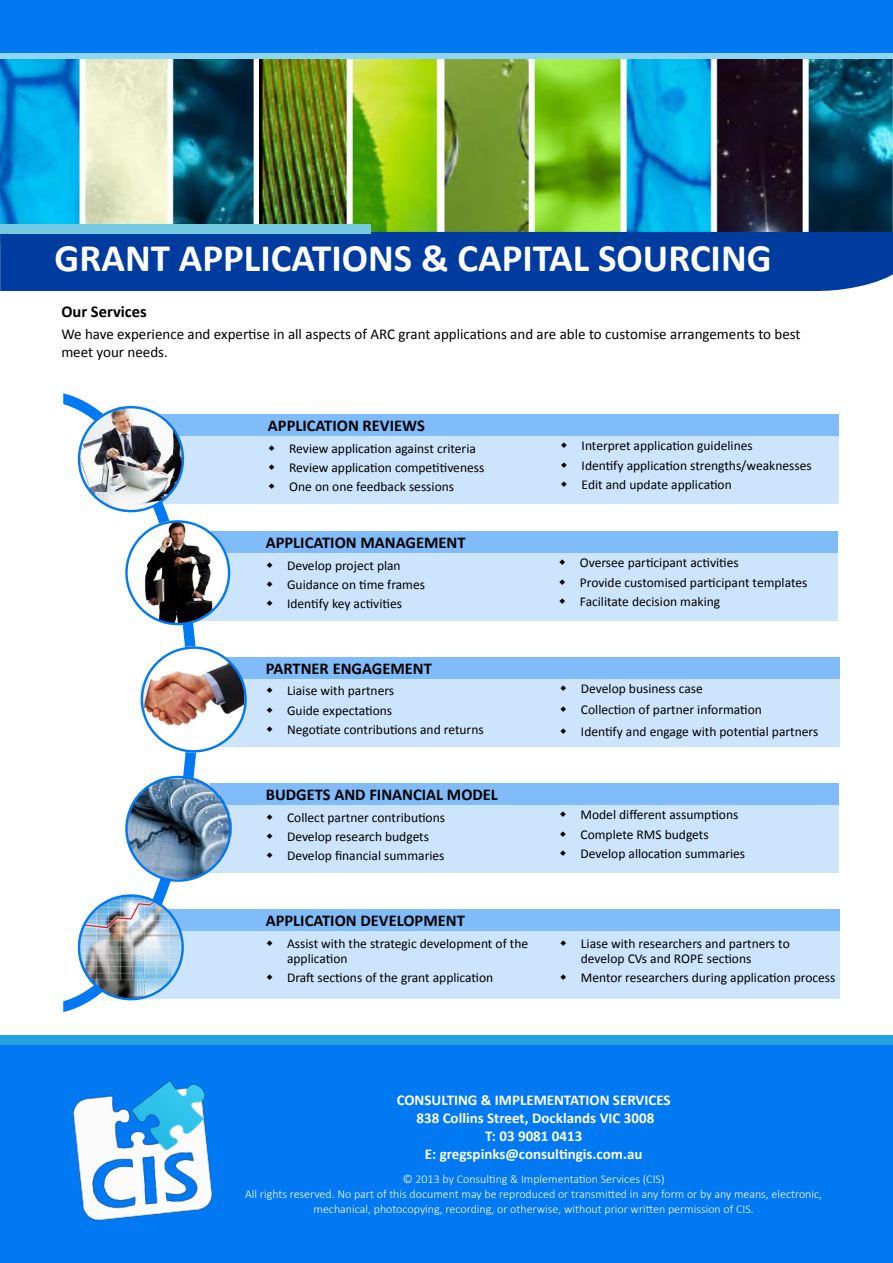
<style>
.page{position:relative;width:893px;height:1263px;background:#fff}
.page>*{position:absolute;margin:0;border:0;box-sizing:border-box;transform-origin:0 0}
.t1{font:700 39px "Calibri";color:#fff}
.t2{font:700 16.5px "Calibri";color:#000}
.t3{font:15px/18px "Calibri";color:#000}
.t4{font:700 15px "Calibri";color:#fff}
.t5{font:13.5px "Calibri";color:#000}
.t6{font:300 12px/15px "Calibri";color:#fff;text-align:center}
</style>
<div class="page">
<img style="left:621px;top:58px;width:272px;height:174px">
<img style="left:0;top:58px;width:260px;height:166px">
<img style="left:260px;top:58px;width:361px;height:174px">
<div style="left:0;top:232px;width:893px;height:59px;background:#003b9f"></div>
<div style="left:0;top:1035px;width:893px;height:10px;background:#26a2e0"></div>
<div style="left:0;top:1045px;width:893px;height:218px;background:#0079f2"></div>
<img style="left:73px;top:1080px;width:140px;height:141px">
<div style="left:0;top:0;width:893px;height:56px;background:#0079f2"></div>
<div style="left:144px;top:415px;width:695px;height:89px;background:#cce4fc"></div>
<div style="left:157px;top:415px;width:682px;height:21px;background:#80bcf9"></div>
<div style="left:198px;top:531px;width:640px;height:90px;background:#cce4fc"></div>
<div style="left:210px;top:531px;width:628px;height:22px;background:#80bcf9"></div>
<div style="left:215px;top:657px;width:625px;height:89px;background:#cce4fc"></div>
<div style="left:227px;top:657px;width:613px;height:21px;background:#80bcf9"></div>
<div style="left:198px;top:783px;width:641px;height:90px;background:#cce4fc"></div>
<div style="left:210px;top:783px;width:629px;height:22px;background:#80bcf9"></div>
<div style="left:145px;top:910px;width:695px;height:89px;background:#cce4fc"></div>
<div style="left:158px;top:910px;width:682px;height:21px;background:#80bcf9"></div>
<svg style="left:63px;top:393px;width:140px;height:619px"></svg>
<img style="left:80px;top:405px;width:103px;height:107px">
<div style="left:78px;top:406px;width:106px;height:106px;border:2px solid #0079f2;border-radius:50%"></div>
<svg style="left:139px;top:646px;width:106px;height:106px"></svg>
<img style="left:139px;top:658px;width:105px;height:89px">
<div style="left:141px;top:646px;width:106px;height:106px;border:2px solid #0079f2;border-radius:50%"></div>
<img style="left:126px;top:778px;width:106px;height:101px">
<div style="left:125px;top:776px;width:106px;height:106px;border:2px solid #0079f2;border-radius:50%"></div>
<img style="left:78px;top:896px;width:104px;height:103px;border-radius:52px">
<div style="left:78px;top:894px;width:106px;height:106px;border:2px solid #0079f2;border-radius:50%"></div>
<svg style="left:126px;top:520px;width:103px;height:104px"></svg>
<img style="left:137px;top:520px;width:79px;height:104px">
<div style="left:125px;top:520px;width:105px;height:105px;border:2px solid #0079f2;border-radius:50%"></div>
<div style="left:0;top:53px;width:893px;height:5px;background:#90d6f3"></div>
<div style="left:0;top:224px;width:371px;height:10px;background:#74c9e0"></div>
<p class="t1" style="left:55px;top:233px;width:718px">GRANT APPLICATIONS &amp; CAPITAL SOURCING</p>
<p class="t2" style="left:61px;top:301px;width:87px">Our Services</p>
<p class="t3" style="left:61px;top:325px;width:741px">We have experience and expertise in all aspects of ARC grant applications and are able to customise arrangements to best meet your needs.</p>
<p class="t2" style="left:268px;top:415px;width:158px">APPLICATION REVIEWS</p>
<p class="t5" style="left:289px;top:440px;width:188px">Review application against criteria</p>
<p class="t5" style="left:289px;top:459px;width:197px">Review application competitiveness</p>
<p class="t5" style="left:289px;top:478px;width:166px">One on one feedback sessions</p>
<p class="t2" style="left:266px;top:532px;width:201px">APPLICATION MANAGEMENT</p>
<p class="t5" style="left:287px;top:556px;width:115px">Develop project plan</p>
<p class="t5" style="left:287px;top:576px;width:139px">Guidance on time frames</p>
<p class="t5" style="left:287px;top:595px;width:116px">Identify key activities</p>
<p class="t2" style="left:266px;top:658px;width:168px">PARTNER ENGAGEMENT</p>
<p class="t5" style="left:287px;top:682px;width:109px">Liaise with partners</p>
<p class="t5" style="left:287px;top:701px;width:107px">Guide expectations</p>
<p class="t5" style="left:287px;top:721px;width:198px">Negotiate contributions and returns</p>
<p class="t2" style="left:266px;top:784px;width:234px">BUDGETS AND FINANCIAL MODEL</p>
<p class="t5" style="left:287px;top:808px;width:160px">Collect partner contributions</p>
<p class="t5" style="left:287px;top:828px;width:144px">Develop research budgets</p>
<p class="t5" style="left:287px;top:847px;width:159px">Develop financial summaries</p>
<p class="t2" style="left:266px;top:910px;width:201px">APPLICATION DEVELOPMENT</p>
<p class="t5" style="left:287px;top:935px;width:243px">Assist with the strategic development of the</p>
<p class="t5" style="left:287px;top:950px;width:62px">application</p>
<p class="t5" style="left:287px;top:969px;width:208px">Draft sections of the grant application</p>
<p class="t5" style="left:582px;top:437px;width:173px">Interpret application guidelines</p>
<p class="t5" style="left:582px;top:457px;width:232px">Identify application strengths/weaknesses</p>
<p class="t5" style="left:582px;top:476px;width:152px">Edit and update application</p>
<p class="t5" style="left:580px;top:554px;width:160px">Oversee participant activities</p>
<p class="t5" style="left:580px;top:573px;width:229px">Provide customised participant templates</p>
<p class="t5" style="left:580px;top:593px;width:142px">Facilitate decision making</p>
<p class="t5" style="left:581px;top:680px;width:124px">Develop business case</p>
<p class="t5" style="left:581px;top:701px;width:182px">Collection of partner information</p>
<p class="t5" style="left:581px;top:723px;width:239px">Identify and engage with potential partners</p>
<p class="t5" style="left:581px;top:806px;width:159px">Model different assumptions</p>
<p class="t5" style="left:581px;top:825px;width:130px">Complete RMS budgets</p>
<p class="t5" style="left:581px;top:845px;width:166px">Develop allocation summaries</p>
<p class="t5" style="left:581px;top:935px;width:210px">Liase with researchers and partners to</p>
<p class="t5" style="left:581px;top:950px;width:172px">develop CVs and ROPE sections</p>
<p class="t5" style="left:581px;top:969px;width:256px">Mentor researchers during application process</p>
<p class="t4" style="left:397px;top:1091px;width:276px">CONSULTING &amp; IMPLEMENTATION SERVICES</p>
<p class="t4" style="left:416px;top:1109px;width:239px">838 Collins Street, Docklands VIC 3008</p>
<p class="t4" style="left:485px;top:1127px;width:99px">:T 03 9081 0413</p>
<p class="t4" style="left:425px;top:1145px;width:219px">:E gregspinks@consultingis.com.au</p>
<p class="t6" style="left:245px;top:1171px;width:579px">© 2013 by Consulting &amp; Implementation Services (CIS(<br>All rights reserved. No part of this document may be reproduced or transmitted in any form or by any means, electronic, mechanical, photocopying, recording, or otherwise, without prior written permission of CIS.</p>
</div>
